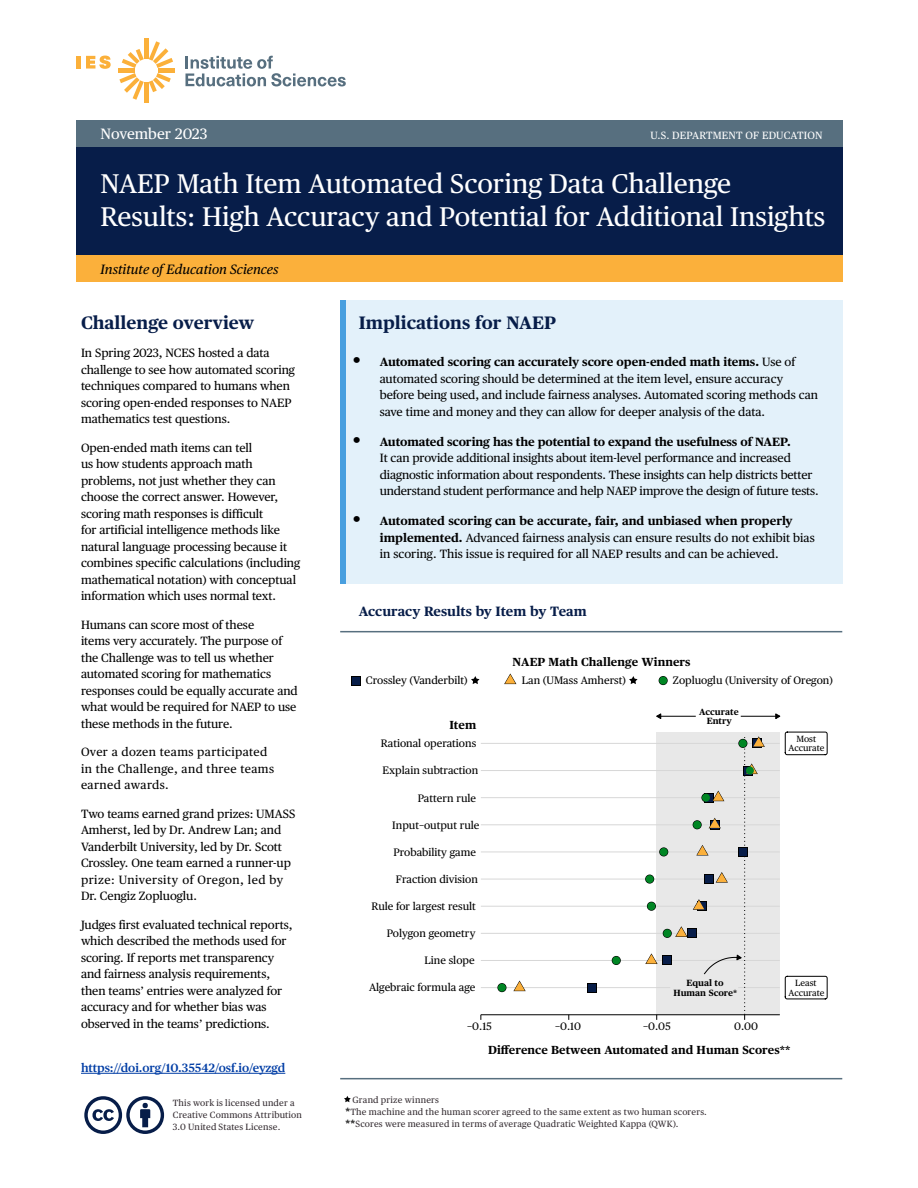
<style>
.page{position:relative;width:918px;height:1188px;background:#fff}
.page>*{position:absolute;margin:0;border:0;box-sizing:border-box;transform-origin:0 0}
.t1{font:27px/33px "Publico Text";color:#fff}
.t2{font:700 18px "Publico Text";color:#071d49}
.t3{font:15px "Publico Text";color:#fff}
.t4{font:italic 13.5px "Publico Text";color:#000}
.t5{font:700 13.5px "Publico Text";color:#071d49}
.t6{font:12px/16.5px "Publico Text";letter-spacing:-.005em;color:#000}
.t7{font:12px/16.5px "Publico Text";letter-spacing:.03em;color:#000}
.t8{font:600 12px "Publico Text";letter-spacing:-.005em;color:#003da5}
.t9{font:700 11.7px "Publico Text";color:#000}
.t10{font:10.8px "Publico Text";color:#000}
.t11{font:10.5px "Publico Text";letter-spacing:.015em;color:#fff}
.t12{font:9px/12px "Publico Text";letter-spacing:.02em;color:#352d32}
.t13{font:700 9px/9.6px "Publico Text";color:#000;text-align:center}
.t14{font:9px/9.8px "Publico Text";color:#000;text-align:center}
.s1{font-weight:700;font-size:18px}
.s2{font-weight:700}
.s3{font-weight:700;font-size:10.5px;color:#000}
</style>
<div class="page">
<div style="left:340px;top:300px;width:502px;height:283px;background:#e3f1fa"></div>
<div style="left:340px;top:300px;width:6px;height:283px;background:#489fdf"></div>
<svg style="left:785px;top:732px;width:43px;height:23px"></svg>
<svg style="left:785px;top:976px;width:43px;height:23px"></svg>
<div style="left:657px;top:733px;width:123px;height:282px;background:#e8e8e8"></div>
<hr style="left:481px;top:824px;width:299px;height:1px;background:#d7d7d7">
<hr style="left:481px;top:797px;width:299px;height:1px;background:#d7d7d7">
<hr style="left:481px;top:879px;width:299px;height:1px;background:#d7d7d7">
<hr style="left:481px;top:960px;width:299px;height:1px;background:#d7d7d7">
<hr style="left:481px;top:851px;width:299px;height:1px;background:#d7d7d7">
<hr style="left:481px;top:987px;width:299px;height:1px;background:#d7d7d7">
<hr style="left:481px;top:933px;width:299px;height:1px;background:#d7d7d7">
<hr style="left:481px;top:770px;width:299px;height:1px;background:#d7d7d7">
<hr style="left:481px;top:906px;width:299px;height:1px;background:#d7d7d7">
<hr style="left:481px;top:743px;width:299px;height:1px;background:#d7d7d7">
<hr style="left:657px;top:716px;width:123px;height:1px;background:#000">
<svg style="left:656px;top:713px;width:6px;height:6px"></svg>
<svg style="left:774px;top:713px;width:7px;height:6px"></svg>
<svg style="left:696px;top:715px;width:45px;height:2px"></svg>
<svg style="left:663px;top:956px;width:7px;height:9px"></svg>
<div style="left:587px;top:983px;width:9px;height:9px;background:#000"></div>
<svg style="left:645px;top:875px;width:9px;height:9px"></svg>
<svg style="left:612px;top:956px;width:9px;height:9px"></svg>
<svg style="left:659px;top:847px;width:9px;height:9px"></svg>
<svg style="left:497px;top:983px;width:10px;height:9px"></svg>
<svg style="left:647px;top:902px;width:9px;height:9px"></svg>
<div style="left:663px;top:957px;width:8px;height:7px;background:#071d49"></div>
<div style="left:588px;top:984px;width:8px;height:8px;background:#071d49"></div>
<svg style="left:645px;top:953px;width:13px;height:11px"></svg>
<svg style="left:513px;top:981px;width:13px;height:10px"></svg>
<div style="left:646px;top:875px;width:8px;height:8px;background:#008624;border-radius:50%"></div>
<div style="left:612px;top:957px;width:8px;height:7px;background:#008624;border-radius:50%"></div>
<div style="left:660px;top:848px;width:8px;height:8px;background:#008624;border-radius:50%"></div>
<div style="left:498px;top:984px;width:8px;height:8px;background:#008624;border-radius:50%"></div>
<div style="left:663px;top:929px;width:8px;height:8px;background:#008624;border-radius:50%"></div>
<div style="left:647px;top:902px;width:8px;height:8px;background:#008624;border-radius:50%"></div>
<hr style="left:481px;top:1014px;width:299px;height:1px;background:#000">
<svg style="left:670px;top:736px;width:95px;height:284px"></svg>
<svg style="left:659px;top:676px;width:9px;height:9px"></svg>
<div style="left:659px;top:677px;width:8px;height:8px;background:#008624;border-radius:50%"></div>
<div style="left:352px;top:676px;width:9px;height:9px;background:#000"></div>
<div style="left:352px;top:677px;width:8px;height:8px;background:#071d49"></div>
<svg style="left:471px;top:676px;width:9px;height:8px"></svg>
<svg style="left:504px;top:673px;width:12px;height:11px"></svg>
<svg style="left:629px;top:676px;width:9px;height:8px"></svg>
<hr style="left:81px;top:1073px;width:204px;height:1px;background:#003da5">
<svg style="left:86px;top:56px;width:25px;height:13px"></svg>
<hr style="left:144px;top:39px;width:4px;height:20px;background:#fbb03a">
<hr style="left:118px;top:69px;width:17px;height:4px;background:#fbb03a">
<hr style="left:144px;top:82px;width:4px;height:20px;background:#fbb03a">
<hr style="left:158px;top:69px;width:16px;height:4px;background:#fbb03a">
<svg style="left:119px;top:41px;width:54px;height:59px"></svg>
<hr style="left:77px;top:56px;width:4px;height:13px;background:#fbb03a">
<svg style="left:185px;top:56px;width:161px;height:30px"></svg>
<svg style="left:84px;top:1096px;width:80px;height:38px"></svg>
<div style="left:76px;top:128px;width:766px;height:129px;background:#071d49"></div>
<div style="left:76px;top:255px;width:766px;height:27px;background:#fbb03b"></div>
<hr style="left:340px;top:1078px;width:502px;height:1px;background:#576f7f">
<hr style="left:340px;top:631px;width:502px;height:1px;background:#576f7f">
<div style="left:76px;top:120px;width:766px;height:27px;background:#576f7f"></div>
<svg style="left:344px;top:1096px;width:7px;height:6px"></svg>
<p class="t3" style="left:100px;top:123px;width:109px">November 2023</p>
<p class="t11" style="left:650px;top:128px;width:174px">U.S. DEPARTMENT OF EDUCATION</p>
<h1 class="t1" style="left:100px;top:165px;width:726px">NAEP Math Item Automated Scoring Data Challenge<br>Results: High Accuracy and Potential for Additional Insights</h1>
<p class="t4" style="left:100px;top:259px;width:179px">Institute of Education Sciences</p>
<h2 class="t2" style="left:81px;top:309px;width:175px">Challenge overview</h2>
<p class="t6" style="left:81px;top:344px;width:215px">In Spring 2023, NCES hosted a data challenge to see how automated scoring techniques compared to humans when scoring open-ended responses to NAEP mathematics test questions.</p>
<p class="t6" style="left:81px;top:438px;width:221px">Open-ended math items can tell<br>us how students approach math problems, not just whether they can choose the correct answer. However, scoring math responses is difficult<br>for artificial intelligence methods like natural language processing because it combines specific calculations (including mathematical notation) with conceptual information which uses normal text.</p>
<p class="t6" style="left:81px;top:615px;width:218px">Humans can score most of these<br>items very accurately. The purpose of the Challenge was to tell us whether automated scoring for mathematics responses could be equally accurate and what would be required for NAEP to use these methods in the future.</p>
<p class="t7" style="left:81px;top:743px;width:195px">Over a dozen teams participated in the Challenge, and three teams earned awards.</p>
<p class="t6" style="left:81px;top:804px;width:216px">Two teams earned grand prizes: UMASS Amherst, led by Dr. Andrew Lan; and Vanderbilt University, led by Dr. Scott Crossley. One team earned a runner-up prize: University of Oregon, led by Dr. Cengiz Zopluoglu.</p>
<p class="t6" style="left:81px;top:915px;width:213px">Judges first evaluated technical reports, which described the methods used for scoring. If reports met transparency and fairness analysis requirements, then teams’ entries were analyzed for accuracy and for whether bias was observed in the teams’ predictions.</p>
<p class="t8" style="left:81px;top:1059px;width:206px">https://doi.org/10.35542/osf.io/eyzgd</p>
<p class="t12" style="left:173px;top:1096px;width:131px">This work is licensed under a<br>Creative Commons Attribution<br>3.0 United States License.</p>
<h2 class="t2" style="left:359px;top:309px;width:199px">Implications for NAEP</h2>
<p class="t6" style="left:380px;top:353px;width:440px;text-indent:-27px"><span class="s1">•</span> <span class="s2">Automated scoring can accurately score open-ended math items.</span> Use of automated scoring should be determined at the item level, ensure accuracy before being used, and include fairness analyses. Automated scoring methods can save time and money and they can allow for deeper analysis of the data.</p>
<p class="t6" style="left:380px;top:432px;width:440px;text-indent:-27px"><span class="s1">•</span> <span class="s2">Automated scoring has the potential to expand the usefulness of NAEP.<br></span>It can provide additional insights about item-level performance and increased diagnostic information about respondents. These insights can help districts better understand student performance and help NAEP improve the design of future tests.</p>
<p class="t6" style="left:380px;top:512px;width:437px;text-indent:-27px"><span class="s1">•</span> <span class="s2">Automated scoring can be accurate, fair, and unbiased when properly implemented.</span> Advanced fairness analysis can ensure results do not exhibit bias in scoring. This issue is required for all NAEP results and can be achieved.</p>
<p class="t5" style="left:359px;top:601px;width:229px">Accuracy Results by Item by Team</p>
<p class="t9" style="left:513px;top:653px;width:179px">NAEP Math Challenge Winners</p>
<p class="t10" style="left:366px;top:673px;width:103px">Crossley (Vanderbilt)</p>
<p class="t10" style="left:522px;top:673px;width:106px">Lan (UMass Amherst)</p>
<p class="t10" style="left:673px;top:673px;width:162px">Zopluoglu (University of Oregon)</p>
<p class="t9" style="left:449px;top:715px;width:28px">Item</p>
<p class="t10" style="left:381px;top:735px;width:97px">Rational operations</p>
<p class="t10" style="left:383px;top:762px;width:97px">Explain subtraction</p>
<p class="t10" style="left:418px;top:790px;width:60px">Pattern rule</p>
<p class="t10" style="left:392px;top:817px;width:89px">Input−output rule</p>
<p class="t10" style="left:393px;top:844px;width:84px">Probability game</p>
<p class="t10" style="left:396px;top:871px;width:84px">Fraction division</p>
<p class="t10" style="left:371px;top:898px;width:106px">Rule for largest result</p>
<p class="t10" style="left:387px;top:925px;width:90px">Polygon geometry</p>
<p class="t10" style="left:425px;top:952px;width:52px">Line slope</p>
<p class="t10" style="left:369px;top:980px;width:108px">Algebraic formula age</p>
<p class="t13" style="left:699px;top:706px;width:41px">Accurate<br>Entry</p>
<p class="t14" style="left:789px;top:733px;width:38px">Most<br>Accurate</p>
<p class="t13" style="left:673px;top:977px;width:65px">Equal to<br>Human Score*</p>
<p class="t14" style="left:789px;top:978px;width:38px">Least<br>Accurate</p>
<p class="t10" style="left:467px;top:1018px;width:26px">−0.15</p>
<p class="t10" style="left:555px;top:1018px;width:28px">−0.10</p>
<p class="t10" style="left:643px;top:1018px;width:29px">−0.05</p>
<p class="t10" style="left:734px;top:1018px;width:26px">0.00</p>
<p class="t9" style="left:488px;top:1041px;width:304px">Di erence Between Automated and Human Scores**</p>
<p class="t12" style="left:346px;top:1094px;width:363px;text-indent:7px">Grand prize winners<br><span class="s3">*</span>The machine and the human scorer agreed to the same extent as two human scorers. <span class="s3">**</span>Scores were measured in terms of average Quadratic Weighted Kappa (QWK).</p>
</div>
